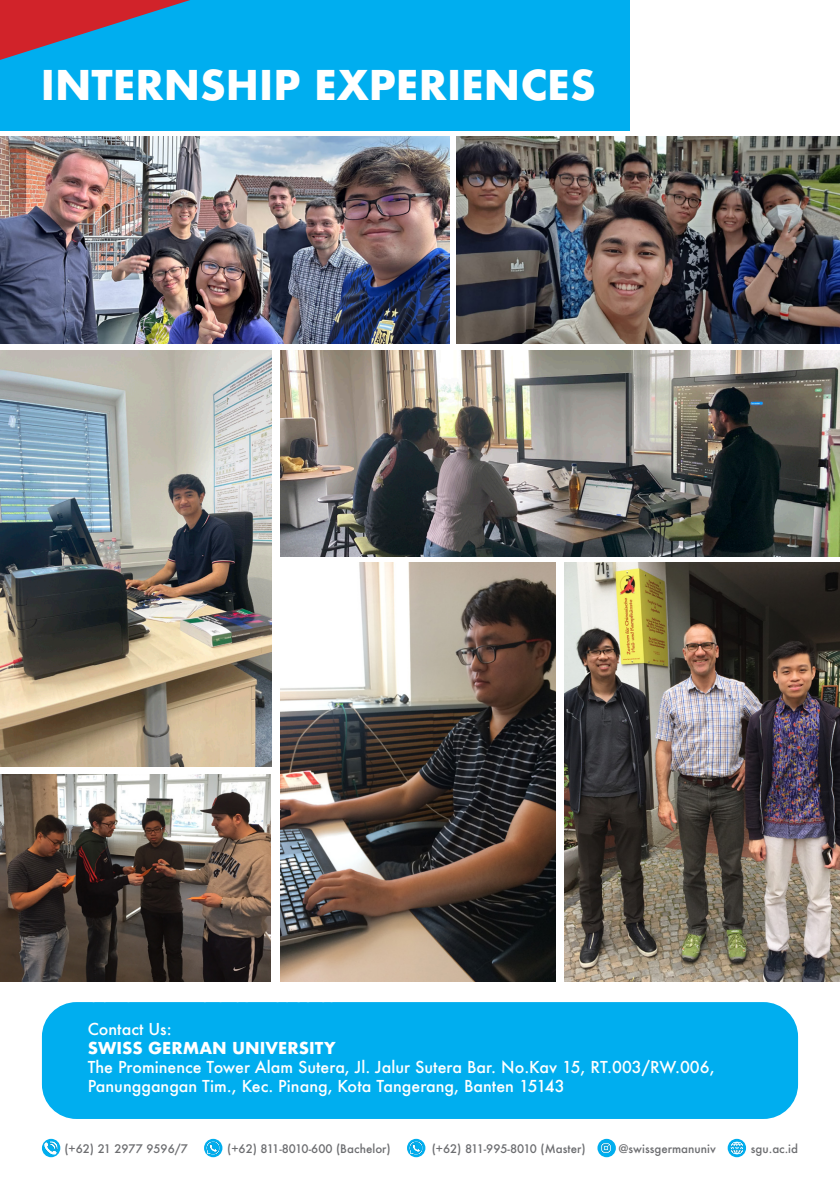
<style>
.page{position:relative;width:840px;height:1191px;background:#fff}
.page>*{position:absolute;margin:0;border:0;box-sizing:border-box;transform-origin:0 0}
.t1{font:700 39.8px "Futura";color:#fff}
.t2{font:500 16px "Futura";color:#fff}
.t3{font:700 16px "Futura";color:#fff}
.t4{font:500 11.6px "Futura";color:#6c6d70}
</style>
<div class="page">
<div style="left:42px;top:1002px;width:755px;height:117px;background:#00aeef;border-radius:35px"></div>
<svg style="left:597px;top:1138px;width:18px;height:19px"></svg>
<svg style="left:599px;top:1141px;width:13px;height:13px"></svg>
<svg style="left:204px;top:1138px;width:18px;height:19px"></svg>
<svg style="left:206px;top:1141px;width:13px;height:13px"></svg>
<svg style="left:42px;top:1138px;width:18px;height:19px"></svg>
<svg style="left:44px;top:1141px;width:13px;height:13px"></svg>
<svg style="left:727px;top:1138px;width:18px;height:19px"></svg>
<svg style="left:729px;top:1141px;width:13px;height:13px"></svg>
<svg style="left:407px;top:1138px;width:18px;height:19px"></svg>
<svg style="left:409px;top:1141px;width:13px;height:13px"></svg>
<div style="left:0;top:0;width:628px;height:130px;background:#00aeef"></div>
<img style="left:0;top:350px;width:271px;height:416px">
<img style="left:280px;top:350px;width:558px;height:207px">
<img style="left:280px;top:562px;width:275px;height:419px">
<img style="left:564px;top:562px;width:275px;height:419px">
<img style="left:0;top:775px;width:270px;height:206px">
<svg style="left:0;top:0;width:384px;height:137px"></svg>
<img style="left:0;top:137px;width:449px;height:206px">
<img style="left:456px;top:137px;width:383px;height:206px">
<p class="t1" style="left:41px;top:57px;width:556px">INTERNSHIP EXPERIENCES</p>
<p class="t2" style="left:88px;top:1018px;width:85px">Contact Us:</p>
<p class="t3" style="left:88px;top:1036px;width:249px">SWISS GERMAN UNIVERSITY</p>
<p class="t2" style="left:88px;top:1056px;width:628px">The Prominence Tower Alam Sutera, Jl. Jalur Sutera Bar. No.Kav 15, RT.003/RW.006,</p>
<p class="t2" style="left:88px;top:1075px;width:478px">Panunggangan Tim., Kec. Pinang, Kota Tangerang, Banten 15143</p>
<p class="t4" style="left:64px;top:1140px;width:125px">(+62) 21 2977 9596/7</p>
<p class="t4" style="left:227px;top:1140px;width:165px">(+62) 811-8010-600 (Bachelor)</p>
<p class="t4" style="left:431px;top:1140px;width:155px">(+62) 811-995-8010 (Master)</p>
<p class="t4" style="left:618px;top:1140px;width:99px">@swissgermanuniv</p>
<p class="t4" style="left:750px;top:1140px;width:49px">sgu.ac.id</p>
</div>
